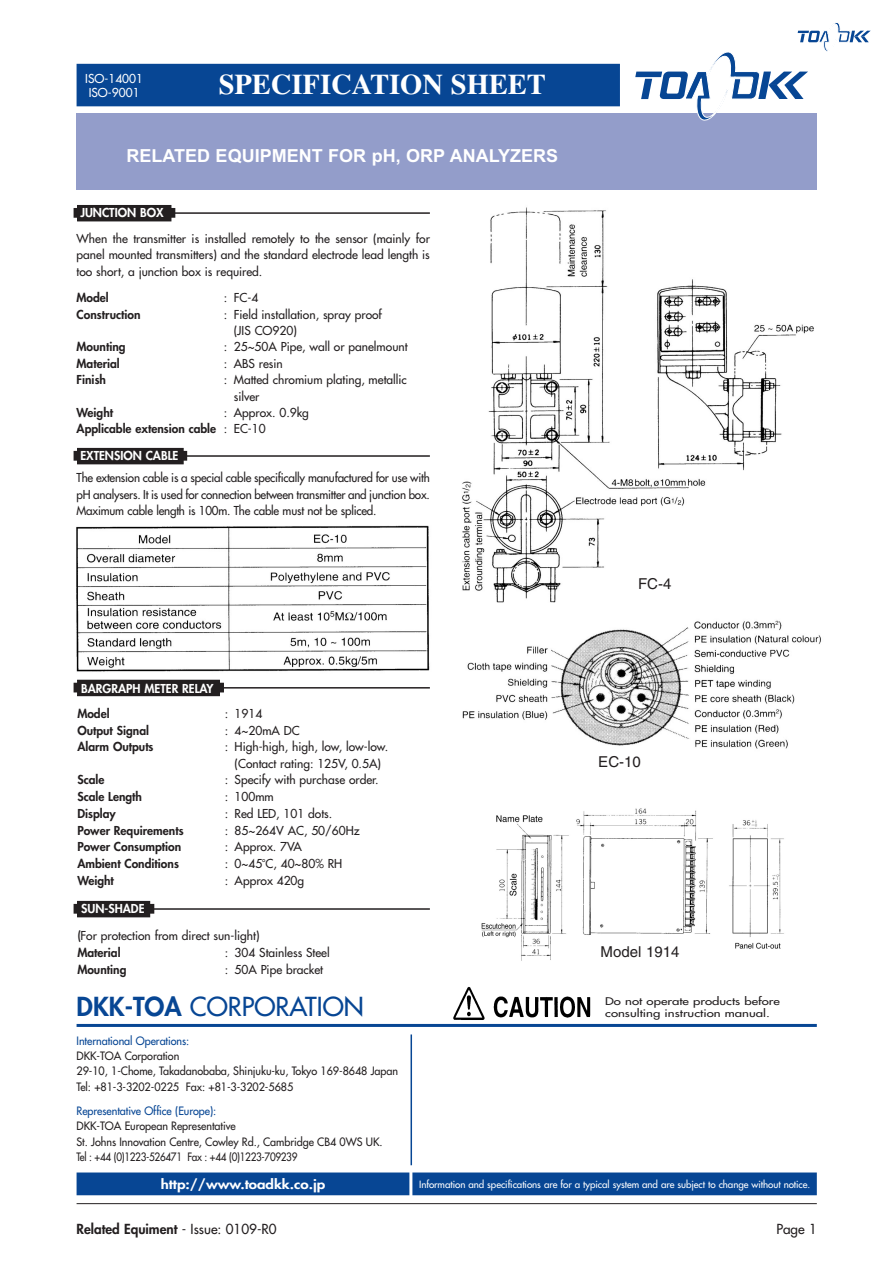
<style>
.page{position:relative;width:893px;height:1262px;background:#fff}
.page>*{position:absolute;margin:0;border:0;box-sizing:border-box;transform-origin:0 0}
.t1{font:700 28.5px "Times";color:#fff}
.t2{font:25.5px "Futura";color:#074694}
.t3{font:700 18px "Arial";color:#fff}
.t4{font:15px "Helvetica";color:#231f20}
.t5{font:800 13.5px "Futura";color:#231f20}
.t6{font:13.5px "Futura";color:#231f20}
.t7{font:800 12.9px "Futura";color:#fff;scale:1.16 1}
.t8{font:12px/16.4px "Futura";color:#231f20}
.t9{font:800 12px/16.4px "Futura";color:#231f20}
.t10{font:800 12px "Futura";color:#fff}
.t11{font:12px/13.5px "Futura";color:#fff}
.t12{font:11.25px/15.3px "Futura";letter-spacing:-.005em;color:#231f20;scale:.96 1}
.t13{font:11.25px "Futura";letter-spacing:-.005em;color:#074694;scale:.96 1}
.t14{font:10.35px/11.7px "Futura";color:#231f20;scale:1.27 1}
.t15{font:9.75px "Futura";letter-spacing:-.005em;color:#fff}
.t16{font:6px "Futura";color:#231f20}
.s1{font-weight:400}
.s2{font-weight:800}
</style>
<div class="page">
<div style="left:74px;top:904px;width:80px;height:9px;background:#231f20"></div>
<hr style="left:77px;top:908px;width:353px;height:1px;background:#231f20">
<div style="left:78px;top:901px;width:72px;height:16px;background:#231f20"></div>
<div style="left:74px;top:451px;width:113px;height:9px;background:#231f20"></div>
<hr style="left:77px;top:455px;width:353px;height:2px;background:#231f20">
<div style="left:78px;top:448px;width:105px;height:16px;background:#231f20"></div>
<div style="left:74px;top:208px;width:101px;height:10px;background:#231f20"></div>
<hr style="left:77px;top:212px;width:353px;height:2px;background:#231f20">
<div style="left:78px;top:205px;width:93px;height:16px;background:#231f20"></div>
<div style="left:77px;top:65px;width:542px;height:41px;background:#074694"></div>
<div style="left:77px;top:64px;width:543px;height:42px;border:2px solid #074694"></div>
<div style="left:77px;top:113px;width:739px;height:76px;background:#939dca"></div>
<svg style="left:635px;top:22px;width:235px;height:98px"></svg>
<img style="left:76px;top:525px;width:354px;height:147px">
<img style="left:462px;top:207px;width:352px;height:396px">
<img style="left:462px;top:620px;width:359px;height:129px">
<div style="left:74px;top:682px;width:150px;height:10px;background:#231f20"></div>
<hr style="left:77px;top:687px;width:353px;height:1px;background:#231f20">
<div style="left:78px;top:680px;width:141px;height:15px;background:#231f20"></div>
<div style="left:77px;top:680px;width:143px;height:16px;border:1px solid #231f20"></div>
<div style="left:638px;top:578px;width:100px;height:15px;background:#fff"></div>
<img style="left:481px;top:808px;width:303px;height:153px">
<div style="left:600px;top:946px;width:85px;height:16px;background:#fff"></div>
<hr style="left:77px;top:1203px;width:739px;height:1px;background:#231f20">
<hr style="left:77px;top:1024px;width:739px;height:3px;background:#074694">
<img style="left:453px;top:986px;width:138px;height:34px">
<hr style="left:410px;top:1034px;width:2px;height:131px;background:#074694">
<div style="left:77px;top:1173px;width:739px;height:21px;background:#074694"></div>
<div style="left:77px;top:1172px;width:739px;height:23px;border:2px solid #074694"></div>
<hr style="left:409px;top:1170px;width:3px;height:27px;background:#fff">
<p class="t11" style="left:85px;top:73px;width:59px">ISO-14001<br>ISO-9001</p>
<h1 class="t1" style="left:219px;top:74px;width:329px">SPECIFICATION SHEET</h1>
<h3 class="t3" style="left:126px;top:149px;width:433px">RELATED EQUIPMENT FOR pH, ORP ANALYZERS</h3>
<p class="t10" style="left:80px;top:207px;width:85px">JUNCTION BOX</p>
<p class="t8" style="left:77px;top:231px;width:355px;text-align:justify">When the transmitter is installed remotely to the sensor (mainly for panel mounted transmitters) and the standard electrode lead length is too short, a junction box is required.</p>
<p class="t9" style="left:77px;top:291px;width:34px">Model</p>
<p class="t8" style="left:224px;top:290px;width:36px">: FC-4</p>
<p class="t9" style="left:77px;top:307px;width:65px">Construction</p>
<p class="t8" style="left:234px;top:307px;width:150px;text-indent:-10px">: Field installation, spray proof (JIS CO920)</p>
<p class="t9" style="left:77px;top:340px;width:51px">Mounting</p>
<p class="t8" style="left:224px;top:340px;width:185px">: 25~50A Pipe, wall or panelmount</p>
<p class="t9" style="left:77px;top:356px;width:45px">Material</p>
<p class="t8" style="left:224px;top:356px;width:60px">: ABS resin</p>
<p class="t9" style="left:77px;top:372px;width:31px">Finish</p>
<p class="t8" style="left:234px;top:372px;width:175px;text-indent:-10px">: Matted chromium plating, metallic silver</p>
<p class="t9" style="left:77px;top:405px;width:38px">Weight</p>
<p class="t9" style="left:77px;top:405px;width:234px;text-indent:147px"><span class="s1">: Approx. 0.9kg<br></span>Applicable extension cable <span class="s1">: EC-10</span></p>
<p class="t10" style="left:80px;top:450px;width:99px">EXTENSION CABLE</p>
<p class="t8" style="left:77px;top:471px;width:355px;text-align:justify">The extension cable is a special cable specifically manufactured for use with pH analysers. It is used for connection between transmitter and junction box.<br>Maximum cable length is 100m. The cable must not be spliced.</p>
<p class="t10" style="left:81px;top:683px;width:134px">BARGRAPH METER RELAY</p>
<p class="t9" style="left:77px;top:706px;width:34px">Model</p>
<p class="t8" style="left:225px;top:706px;width:39px">: 1914</p>
<p class="t9" style="left:77px;top:723px;width:73px">Output Signal</p>
<p class="t8" style="left:225px;top:722px;width:76px">: 4~20mA DC</p>
<p class="t9" style="left:77px;top:739px;width:78px">Alarm Outputs</p>
<p class="t8" style="left:225px;top:739px;width:165px;text-align:center">: High-high, high, low, low-low. (Contact rating: 125V, 0.5A)</p>
<p class="t9" style="left:77px;top:772px;width:29px">Scale</p>
<p class="t8" style="left:225px;top:772px;width:155px">: Specify with purchase order.</p>
<p class="t9" style="left:77px;top:789px;width:66px">Scale Length</p>
<p class="t8" style="left:225px;top:789px;width:51px">: 100mm</p>
<p class="t9" style="left:77px;top:806px;width:40px">Display</p>
<p class="t8" style="left:225px;top:806px;width:109px">: Red LED, 101 dots.</p>
<p class="t9" style="left:77px;top:823px;width:108px">Power Requirements</p>
<p class="t8" style="left:225px;top:823px;width:136px">: 85~264V AC, 50/60Hz</p>
<p class="t9" style="left:77px;top:839px;width:105px">Power Consumption</p>
<p class="t8" style="left:225px;top:839px;width:79px">: Approx. 7VA</p>
<p class="t9" style="left:77px;top:856px;width:103px">Ambient Conditions</p>
<p class="t8" style="left:225px;top:856px;width:119px">: 0~45 C, 40~80% RH</p>
<p class="t16" style="left:262px;top:857px;width:5px">o</p>
<p class="t9" style="left:77px;top:873px;width:38px">Weight</p>
<p class="t8" style="left:225px;top:873px;width:81px">: Approx 420g</p>
<p class="t10" style="left:81px;top:902px;width:65px">SUN-SHADE</p>
<p class="t8" style="left:77px;top:928px;width:184px;line-height:16.8px"><span class="s2">(</span>For protection from direct sun-light)<br><span class="s2">Material</span></p>
<p class="t8" style="left:225px;top:945px;width:107px">: 304 Stainless Steel</p>
<p class="t9" style="left:77px;top:962px;width:51px">Mounting</p>
<p class="t8" style="left:225px;top:962px;width:100px">: 50A Pipe bracket</p>
<p class="t4" style="left:638px;top:578px;width:35px">FC-4</p>
<p class="t4" style="left:598px;top:755px;width:44px">EC-10</p>
<p class="t4" style="left:600px;top:946px;width:80px">Model 1914</p>
<h2 class="t2" style="left:77px;top:994px;width:289px"><span class="s2">DKK-TOA</span> CORPORATION</h2>
<p class="t14" style="left:605px;top:995px;width:139px">Do not operate products before consulting instruction manual.</p>
<p class="t13" style="left:77px;top:1034px;width:119px">International Operations:</p>
<p class="t12" style="left:77px;top:1048px;width:336px">DKK-TOA Corporation<br>29-10, 1-Chome, Takadanobaba, Shinjuku-ku, Tokyo 169-8648 Japan<br>Tel: +81-3-3202-0225 Fax: +81-3-3202-5685</p>
<p class="t13" style="left:77px;top:1105px;width:147px">Representative Office (Europe):</p>
<p class="t12" style="left:77px;top:1119px;width:320px">DKK-TOA European Representative<br>St. Johns Innovation Centre, Cowley Rd., Cambridge CB4 0WS UK.<br>Tel : +44 (0)1223-526471 Fax : +44 (0)1223-709239</p>
<p class="t7" style="left:161px;top:1178px;width:143px">http://www.toadkk.co.jp</p>
<p class="t15" style="left:419px;top:1179px;width:393px">Information and specifications are for a typical system and are subject to change without notice.</p>
<p class="t5" style="left:77px;top:1222px;width:201px">Related Equiment <span class="s1">- Issue: 0109-R0</span></p>
<p class="t6" style="left:776px;top:1222px;width:42px">Page 1</p>
</div>
